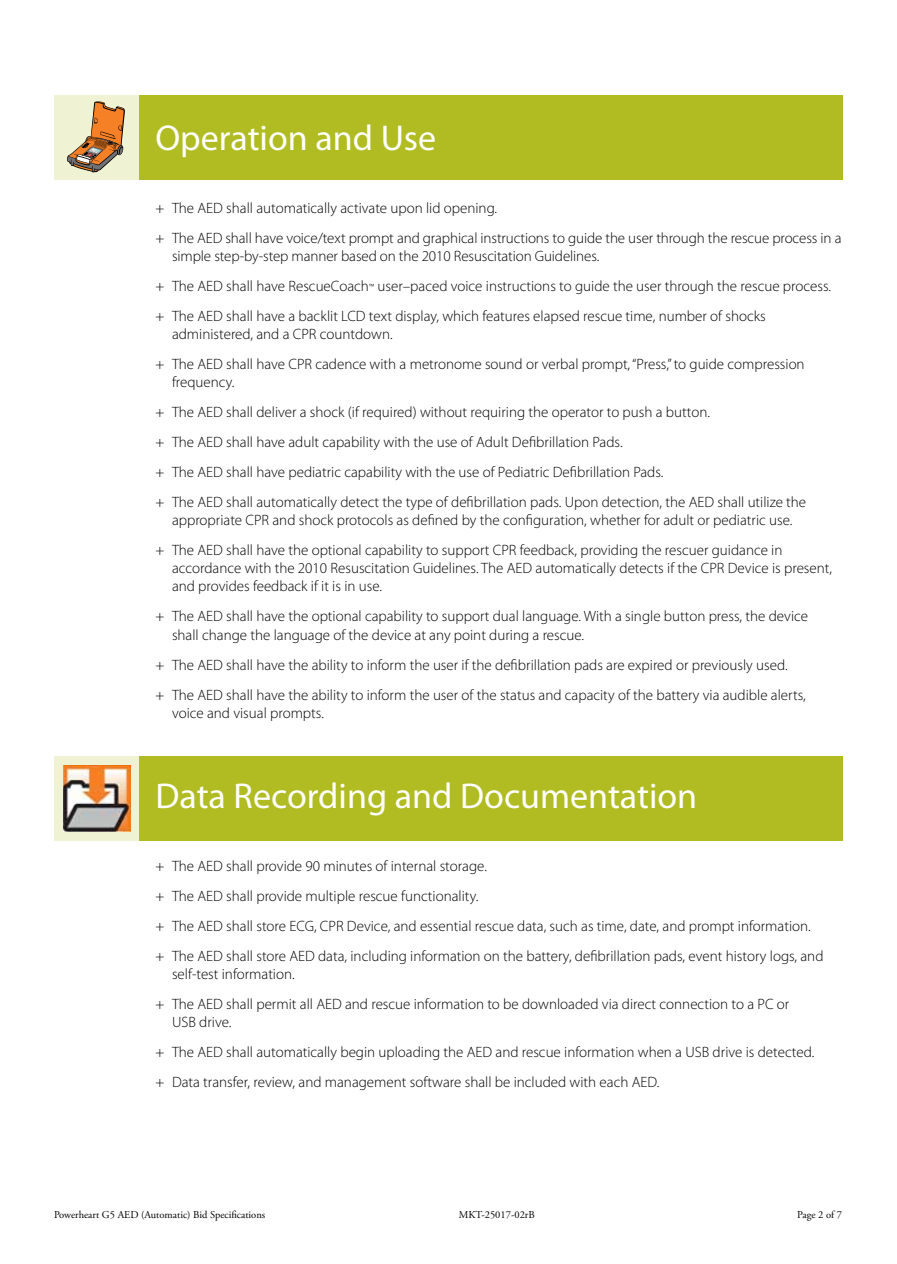
<style>
.page{position:relative;width:897px;height:1264px;background:#fff}
.page>*{position:absolute;margin:0;border:0;box-sizing:border-box;transform-origin:0 0}
.t1{font:36px "Myriad Pro";color:#fff}
.t2{font:300 15px/30px "Myriad Pro";color:#000}
.t3{font:10.5px "Adobe Garamond Pro";color:#000}
.s1{font-size:9px}
</style>
<div class="page">
<div style="left:98px;top:756px;width:744px;height:84px;background:#b0bc22"></div>
<div style="left:54px;top:756px;width:85px;height:84px;background:#eff2d3"></div>
<img style="left:64px;top:765px;width:66px;height:66px">
<div style="left:98px;top:95px;width:744px;height:85px;background:#b0bc22"></div>
<div style="left:54px;top:95px;width:85px;height:85px;background:#eff2d3"></div>
<svg style="left:67px;top:101px;width:58px;height:72px"></svg>
<h1 class="t1" style="left:155px;top:116px;width:282px">Operation and Use</h1>
<p class="t2" style="left:155px;top:193px;width:687px">+ The AED shall automatically activate upon lid opening.<br>+ The AED shall have voice/text prompt and graphical instructions to guide the user through the rescue process in a</p>
<p class="t2" style="left:155px;top:241px;width:677px;text-indent:17px">simple step-by-step manner based on the 2010 Resuscitation Guidelines.<br>+ The AED shall have RescueCoach<span class="s1">™</span> user–paced voice instructions to guide the user through the rescue process. + The AED shall have a backlit LCD text display, which features elapsed rescue time, number of shocks</p>
<p class="t2" style="left:155px;top:319px;width:650px;text-indent:16px">administered, and a CPR countdown.<br>+ The AED shall have CPR cadence with a metronome sound or verbal prompt, “Press,” to guide compression</p>
<p class="t2" style="left:155px;top:367px;width:652px;text-indent:16px">frequency.<br>+ The AED shall deliver a shock (if required) without requiring the operator to push a button.<br>+ The AED shall have adult capability with the use of Adult Defibrillation Pads.<br>+ The AED shall have pediatric capability with the use of Pediatric Defibrillation Pads.<br>+ The AED shall automatically detect the type of defibrillation pads. Upon detection, the AED shall utilize the</p>
<p class="t2" style="left:155px;top:505px;width:638px;text-indent:16px">appropriate CPR and shock protocols as defined by the configuration, whether for adult or pediatric use. + The AED shall have the optional capability to support CPR feedback, providing the rescuer guidance in</p>
<p class="t2" style="left:172px;top:559px;width:661px;line-height:18px">accordance with the 2010 Resuscitation Guidelines. The AED automatically detects if the CPR Device is present, and provides feedback if it is in use.</p>
<p class="t2" style="left:172px;top:607px;width:637px;line-height:18px;text-indent:-16px">+ The AED shall have the optional capability to support dual language. With a single button press, the device shall change the language of the device at any point during a rescue.</p>
<p class="t2" style="left:155px;top:649px;width:651px">+ The AED shall have the ability to inform the user if the defibrillation pads are expired or previously used.<br>+ The AED shall have the ability to inform the user of the status and capacity of the battery via audible alerts,</p>
<p class="t2" style="left:172px;top:697px;width:153px">voice and visual prompts.</p>
<h1 class="t1" style="left:155px;top:773px;width:543px">Data Recording and Documentation</h1>
<p class="t2" style="left:155px;top:850px;width:669px">+ The AED shall provide 90 minutes of internal storage.<br>+ The AED shall provide multiple rescue functionality.<br>+ The AED shall store ECG, CPR Device, and essential rescue data, such as time, date, and prompt information.<br>+ The AED shall store AED data, including information on the battery, defibrillation pads, event history logs, and</p>
<p class="t2" style="left:155px;top:958px;width:635px;text-indent:16px">self-test information.<br>+ The AED shall permit all AED and rescue information to be downloaded via direct connection to a PC or</p>
<p class="t2" style="left:155px;top:1006px;width:660px;text-indent:16px">USB drive.<br>+ The AED shall automatically begin uploading the AED and rescue information when a USB drive is detected. + Data transfer, review, and management software shall be included with each AED.</p>
<p class="t3" style="left:54px;top:1208px;width:213px">Powerheart G5 AED (Automatic) Bid Specifications</p>
<p class="t3" style="left:459px;top:1208px;width:77px">MKT-25017-02rB</p>
<p class="t3" style="left:797px;top:1208px;width:46px">Page 2 of 7</p>
</div>
